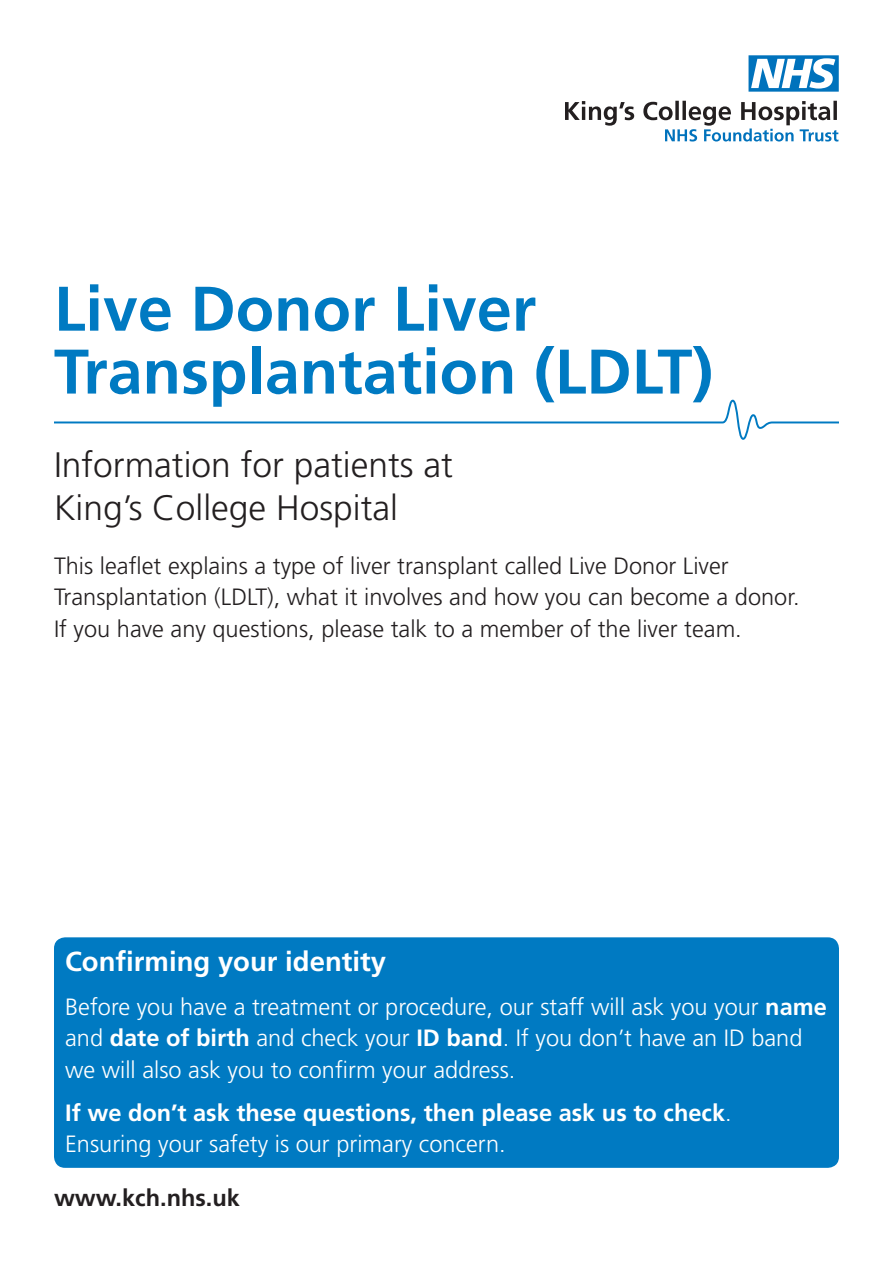
<style>
.page{position:relative;width:893px;height:1263px;background:#fff}
.page>*{position:absolute;margin:0;border:0;box-sizing:border-box;transform-origin:0 0}
.t1{font:700 62.85px/62.8px "Frutiger";color:#007ac2}
.t2{font:300 35.4px/42.5px "Frutiger";color:#231f20}
.t3{font:700 27.45px "Frutiger";color:#fff}
.t4{font:300 23.55px/31.5px "Frutiger";color:#231f20}
.t5{font:300 23.55px/31.5px "Frutiger";color:#fff}
.t6{font:700 23.55px/31.5px "Frutiger";color:#fff}
.t7{font:700 23.55px "Frutiger";color:#231f20}
.s1{font-weight:700}
.s2{font-weight:300}
</style>
<div class="page">
<svg style="left:54px;top:399px;width:785px;height:41px"></svg>
<div style="left:54px;top:937px;width:785px;height:231px;background:#007ac2;border-radius:11px"></div>
<svg style="left:565px;top:101px;width:273px;height:41px"></svg>
<svg style="left:748px;top:55px;width:91px;height:37px"></svg>
<h1 class="t1" style="left:54px;top:277px;width:661px">Live Donor Liver<br>Transplantation (LDLT)</h1>
<h2 class="t2" style="left:54px;top:444px;width:400px">Information for patients at<br>King’s College Hospital</h2>
<p class="t4" style="left:54px;top:550px;width:747px">This leaflet explains a type of liver transplant called Live Donor Liver<br>Transplantation (LDLT), what it involves and how you can become a donor.<br>If you have any questions, please talk to a member of the liver team.</p>
<p class="t3" style="left:65px;top:946px;width:323px">Confirming your identity</p>
<p class="t5" style="left:65px;top:991px;width:763px">Before you have a treatment or procedure, our staff will ask you your <span class="s1">name </span>and <span class="s1">date of birth</span> and check your <span class="s1">ID band</span>. If you don’t have an ID band we will also ask you to confirm your address.</p>
<p class="t6" style="left:65px;top:1096px;width:668px">If we don’t ask these questions, then please ask us to check<span class="s2">.<br>Ensuring your safety is our primary concern.</span></p>
<p class="t7" style="left:54px;top:1184px;width:188px">www.kch.nhs.uk</p>
</div>
